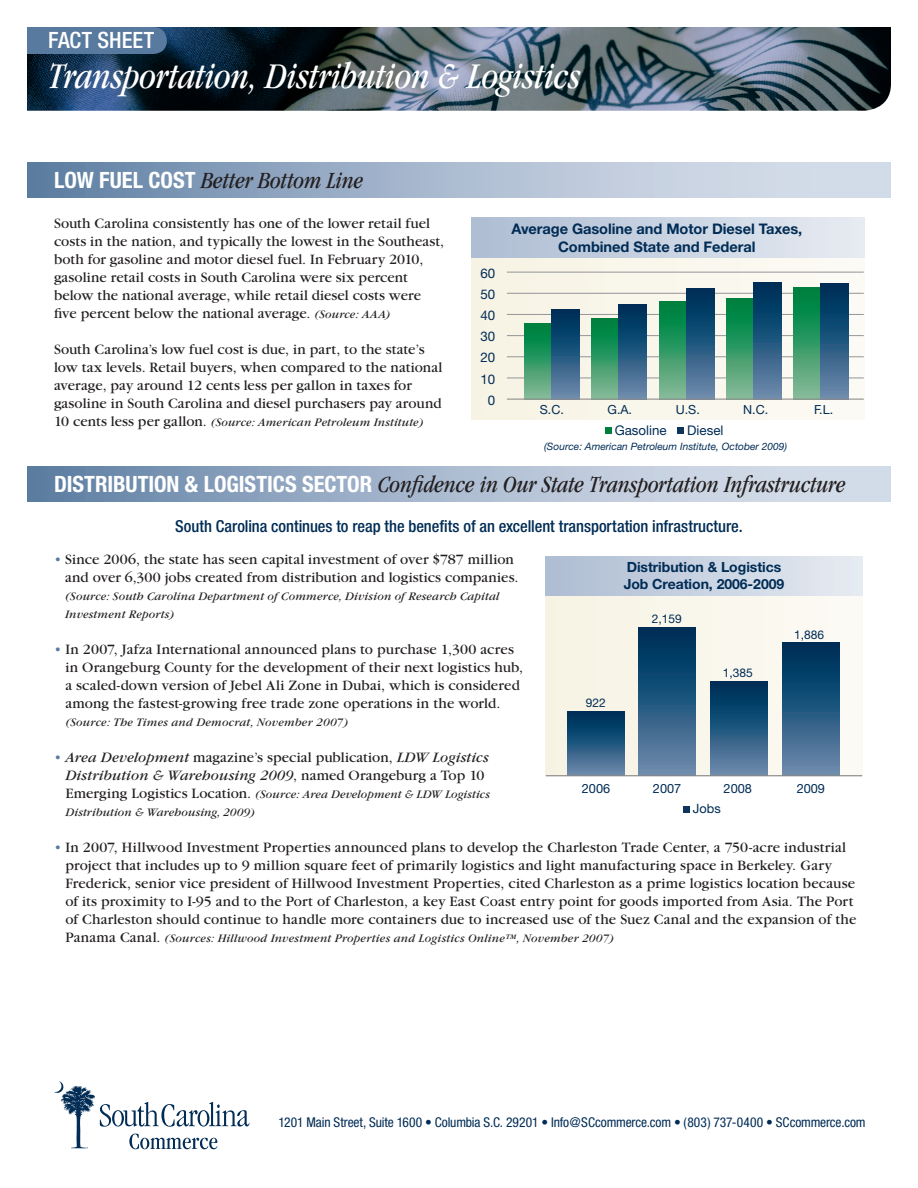
<style>
.page{position:relative;width:918px;height:1188px;background:#fff}
.page>*{position:absolute;margin:0;border:0;box-sizing:border-box;transform-origin:0 0}
.t1{font:italic condensed 37.5px "Garamond";letter-spacing:-.01em;color:#fff}
.t2{font:italic condensed 24px "Garamond";letter-spacing:-.005em;color:#231f20}
.t3{font:500 condensed 22.5px "Helvetica Neue";color:#fff}
.t4{font:500 condensed 16.5px "Helvetica Neue";color:#002c55}
.t5{font:15px/18px "Garamond";letter-spacing:.005em;color:#231f20}
.t6{font:italic 15px/18px "Garamond";letter-spacing:.005em;color:#231f20;text-align:center}
.t7{font:700 14.7px/17.2px "Helvetica Neue";letter-spacing:-.005em;color:#002c55;text-align:center}
.t8{font:700 13.95px/16.5px "Helvetica Neue";letter-spacing:-.005em;color:#002c55}
.t9{font:condensed 13.5px "Helvetica Neue";letter-spacing:-.005em;color:#002c55}
.t10{font:13.35px "Helvetica Neue";color:#002c55}
.t11{font:12.75px "Helvetica Neue";color:#002c55}
.t12{font:12.45px "Helvetica Neue";color:#002c55}
.t13{font:italic 12px/18px "Garamond";letter-spacing:.015em;color:#231f20}
.t14{font:12px "Helvetica Neue";color:#002c55}
.t15{font:italic 10.2px "Helvetica Neue";color:#002c55}
.s1{font-family:"Helvetica Neue";font-weight:700;font-style:normal;font-size:22.5px;color:#fff}
.s2{font-style:italic;font-size:12px}
.s3{font-style:normal;font-size:15px}
.s4{color:#587a9e}
.s5{font-style:normal;color:#587a9e}
.s6{font-style:normal}
</style>
<div class="page">
<img style="left:27px;top:27px;width:864px;height:84px">
<svg style="left:27px;top:162px;width:864px;height:35px;background:#a5b7cd"></svg>
<svg style="left:27px;top:466px;width:864px;height:36px;background:#a5b7cd"></svg>
<div style="left:0;top:27px;width:167px;height:27px;background:#587a9e;border-radius:14px"></div>
<div style="left:0;top:0;width:27px;height:232px;background:#fff"></div>
<svg style="left:54px;top:1081px;width:195px;height:68px"></svg>
<div style="left:471px;top:254px;width:393px;height:165px;background:#f9f6eb"></div>
<div style="left:471px;top:218px;width:393px;height:40px;background:linear-gradient(to right,#adbcd2,#e7ecf2)"></div>
<hr style="left:507px;top:377px;width:357px;height:1px;background:#939598">
<hr style="left:507px;top:356px;width:357px;height:1px;background:#939598">
<hr style="left:507px;top:335px;width:357px;height:1px;background:#939598">
<hr style="left:507px;top:314px;width:357px;height:1px;background:#939598">
<hr style="left:507px;top:293px;width:357px;height:1px;background:#939598">
<hr style="left:507px;top:272px;width:357px;height:1px;background:#939598">
<div style="left:524px;top:324px;width:28px;height:75px;background:linear-gradient(to bottom,#007d37,#84b997)"></div>
<div style="left:551px;top:309px;width:28px;height:90px;background:linear-gradient(to bottom,#002953,#6788ab)"></div>
<svg style="left:592px;top:318px;width:27px;height:81px;background:#359868"></svg>
<div style="left:619px;top:304px;width:28px;height:95px;background:linear-gradient(to bottom,#002953,#6889ac)"></div>
<div style="left:659px;top:302px;width:28px;height:97px;background:linear-gradient(to bottom,#007d37,#85b997)"></div>
<div style="left:686px;top:288px;width:28px;height:111px;background:linear-gradient(to bottom,#002953,#6889ac)"></div>
<div style="left:726px;top:299px;width:29px;height:100px;background:linear-gradient(to bottom,#007d37,#83b997)"></div>
<div style="left:753px;top:282px;width:29px;height:117px;background:linear-gradient(to bottom,#002953,#6889ac)"></div>
<svg style="left:794px;top:287px;width:27px;height:112px;background:#359868"></svg>
<div style="left:821px;top:284px;width:28px;height:115px;background:linear-gradient(to bottom,#002954,#6889ac)"></div>
<hr style="left:507px;top:399px;width:357px;height:1px;background:#888787">
<div style="left:605px;top:427px;width:7px;height:7px;background:#007e3d"></div>
<div style="left:677px;top:427px;width:7px;height:7px;background:#0e355b"></div>
<div style="left:546px;top:593px;width:316px;height:183px;background:#f9f6ec"></div>
<div style="left:546px;top:557px;width:316px;height:38px;background:linear-gradient(to right,#adbcd2,#e6ebf2)"></div>
<div style="left:710px;top:682px;width:57px;height:94px;background:linear-gradient(to bottom,#002954,#6788ab)"></div>
<div style="left:567px;top:712px;width:57px;height:64px;background:linear-gradient(to bottom,#002a54,#6788ab)"></div>
<div style="left:638px;top:627px;width:57px;height:149px;background:linear-gradient(to bottom,#002953,#698aac)"></div>
<div style="left:783px;top:643px;width:57px;height:133px;background:linear-gradient(to bottom,#002954,#698aac)"></div>
<hr style="left:546px;top:775px;width:316px;height:1px;background:#888787">
<div style="left:683px;top:806px;width:7px;height:6px;background:#0e355b"></div>
<h3 class="t3" style="left:48px;top:27px;width:103px">Fact Sheet</h3>
<h1 class="t1" style="left:48px;top:55px;width:534px">Transportation, Distribution &amp; Logistics</h1>
<h2 class="t2" style="left:54px;top:167px;width:311px"><span class="s1">LOW FUEL COST</span> Better Bottom Line</h2>
<p class="t5" style="left:54px;top:214px;width:392px">South Carolina consistently has one of the lower retail fuel costs in the nation, and typically the lowest in the Southeast, both for gasoline and motor diesel fuel. In February 2010, gasoline retail costs in South Carolina were six percent below the national average, while retail diesel costs were five percent below the national average. <span class="s2">(Source: AAA)</span></p>
<p class="t5" style="left:54px;top:340px;width:390px">South Carolina’s low fuel cost is due, in part, to the state’s low tax levels. Retail buyers, when compared to the national average, pay around 12 cents less per gallon in taxes for gasoline in South Carolina and diesel purchasers pay around</p>
<p class="t13" style="left:54px;top:413px;width:371px"><span class="s3">10 cents less per gallon.</span> (Source: American Petroleum Institute)</p>
<p class="t10" style="left:480px;top:265px;width:16px">60</p>
<p class="t10" style="left:480px;top:286px;width:16px">50</p>
<p class="t10" style="left:480px;top:307px;width:16px">40</p>
<p class="t10" style="left:480px;top:329px;width:16px">30</p>
<p class="t10" style="left:480px;top:350px;width:16px">20</p>
<p class="t10" style="left:480px;top:371px;width:16px">10</p>
<p class="t10" style="left:488px;top:392px;width:9px">0</p>
<p class="t7" style="left:511px;top:220px;width:293px">Average Gasoline and Motor Diesel Taxes,<br>Combined State and Federal</p>
<p class="t12" style="left:540px;top:402px;width:26px">S.C.</p>
<p class="t12" style="left:608px;top:402px;width:26px">G.A.</p>
<p class="t12" style="left:676px;top:402px;width:26px">U.S.</p>
<p class="t12" style="left:743px;top:402px;width:27px">N.C.</p>
<p class="t12" style="left:814px;top:402px;width:21px">F.L.</p>
<p class="t10" style="left:615px;top:422px;width:53px">Gasoline</p>
<p class="t10" style="left:687px;top:422px;width:38px">Diesel</p>
<p class="t15" style="left:544px;top:440px;width:244px">(Source: American Petroleum Institute, October 2009)</p>
<h2 class="t2" style="left:54px;top:472px;width:793px"><span class="s1">DISTRIBUTION &amp; LOGISTIC S SECTOR</span> Confidence in Our State Transportation Infrastructure</h2>
<p class="t4" style="left:175px;top:516px;width:569px">South Carolina continues to reap the benefits of an excellent transportation infrastructure.</p>
<p class="t5" style="left:65px;top:550px;width:455px;text-indent:-11px"><span class="s4">•</span> Since 2006, the state has seen capital investment of over $787 million and over 6,300 jobs created from distribution and logistics companies.</p>
<p class="t13" style="left:65px;top:587px;width:436px">(Source: South Carolina Department of Commerce, Division of Research Capital<br>Investment Reports)</p>
<p class="t5" style="left:65px;top:640px;width:459px;text-indent:-11px"><span class="s4">•</span> In 2007, Jafza International announced plans to purchase 1,300 acres in Orangeburg County for the development of their next logistics hub, a scaled-down version of Jebel Ali Zone in Dubai, which is considered among the fastest-growing free trade zone operations in the world.</p>
<p class="t13" style="left:65px;top:713px;width:284px">(Source: The Times and Democrat, November 2007)</p>
<p class="t6" style="left:54px;top:748px;width:436px"><span class="s5">•</span> Area Development <span class="s6">magazine’s special publication,</span> LDW Logistics<br>Distribution &amp; Warehousing 2009<span class="s6">, named Orangeburg a Top 10</span></p>
<p class="t13" style="left:65px;top:785px;width:426px"><span class="s3">Emerging Logistics Location.</span> (Source: Area Development &amp; LDW Logistics<br>Distribution &amp; Warehousing, 2009)</p>
<p class="t5" style="left:65px;top:838px;width:793px;text-indent:-11px"><span class="s4">•</span> In 2007, Hillwood Investment Properties announced plans to develop the Charleston Trade Center, a 750-acre industrial project that includes up to 9 million square feet of primarily logistics and light manufacturing space in Berkeley. Gary Frederick, senior vice president of Hillwood Investment Properties, cited Charleston as a prime logistics location because of its proximity to I-95 and to the Port of Charleston, a key East Coast entry point for goods imported from Asia. The Port of Charleston should continue to handle more containers due to increased use of the Suez Canal and the expansion of the</p>
<p class="t13" style="left:65px;top:929px;width:550px"><span class="s3">Panama Canal.</span> (Sources: Hillwood Investment Properties and Logistics Online™, November 2007)</p>
<p class="t8" style="left:624px;top:559px;width:162px">Distribution &amp; Logistics<br>Job Creation, 2006-2009</p>
<p class="t14" style="left:652px;top:612px;width:32px">2,159</p>
<p class="t14" style="left:794px;top:627px;width:32px">1,886</p>
<p class="t14" style="left:723px;top:666px;width:32px">1,385</p>
<p class="t14" style="left:586px;top:695px;width:22px">922</p>
<p class="t11" style="left:582px;top:780px;width:30px">2006</p>
<p class="t11" style="left:653px;top:780px;width:30px">2007</p>
<p class="t11" style="left:724px;top:780px;width:30px">2008</p>
<p class="t11" style="left:797px;top:780px;width:30px">2009</p>
<p class="t11" style="left:693px;top:801px;width:29px">Jobs</p>
<p class="t9" style="left:279px;top:1114px;width:588px">1201 Main Street, Suite 1600 • Columbia S.C. 29201 • Info@SCcommerce.com • (803) 737-0400 • SCcommerce.com</p>
</div>
